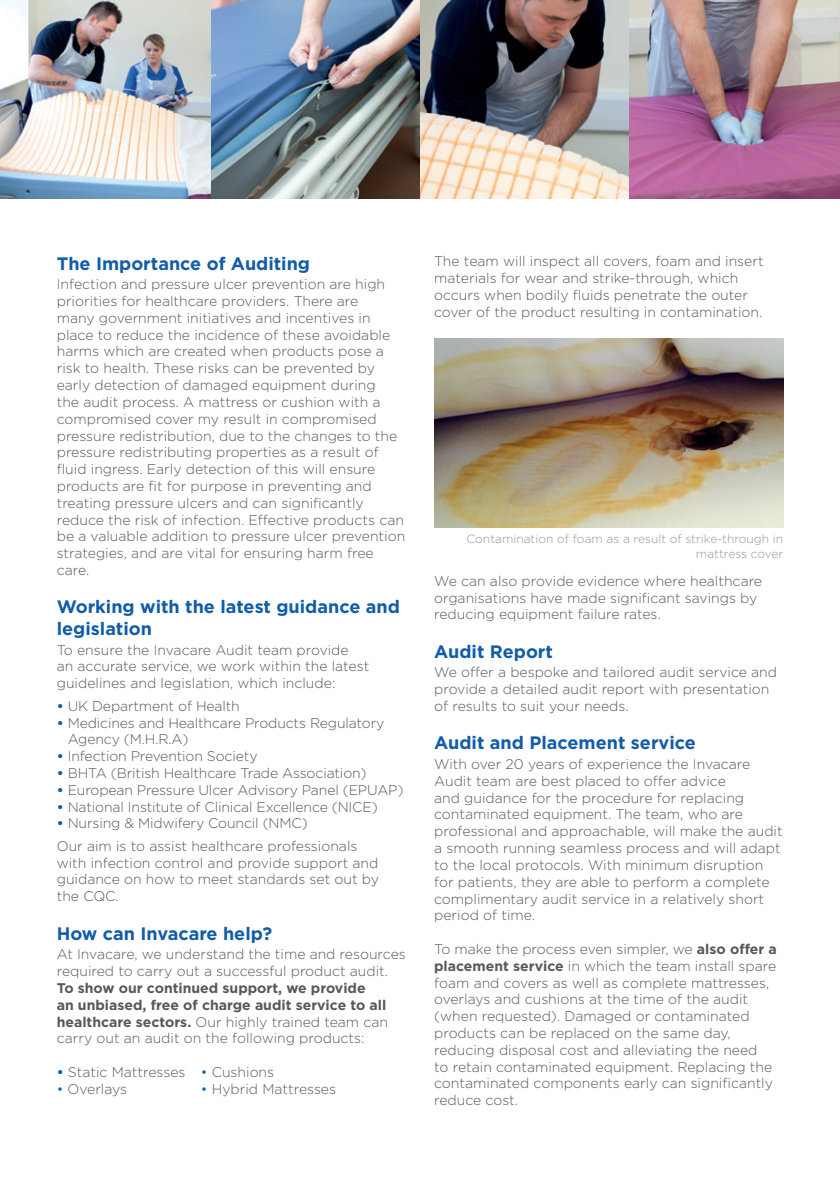
<style>
.page{position:relative;width:840px;height:1191px;background:#fff}
.page>*{position:absolute;margin:0;border:0;box-sizing:border-box;transform-origin:0 0}
.t1{font:700 18px/21.6px "Gotham";color:#115da9}
.t2{font:300 14px/16.8px "Gotham";color:#57585a}
.t3{font:300 12px/14.4px "Gotham";color:#939598;text-align:right}
.s1{font-weight:700;color:#115da9}
.s2{font-weight:700}
.s3{color:#115da9}
</style>
<div class="page">
<img style="left:0;top:0;width:839px;height:198px">
<img style="left:434px;top:338px;width:348px;height:190px">
<p class="t1" style="left:57px;top:252px;width:255px">The Importance of Auditing</p>
<p class="t2" style="left:57px;top:275px;width:350px">Infection and pressure ulcer prevention are high priorities for healthcare providers. There are<br>many government initiatives and incentives in place to reduce the incidence of these avoidable harms which are created when products pose a risk to health. These risks can be prevented by early detection of damaged equipment during<br>the audit process. A mattress or cushion with a compromised cover my result in compromised pressure redistribution, due to the changes to the pressure redistributing properties as a result of fluid ingress. Early detection of this will ensure products are fit for purpose in preventing and treating pressure ulcers and can significantly reduce the risk of infection. Effective products can be a valuable addition to pressure ulcer prevention strategies, and are vital for ensuring harm free care.</p>
<p class="t1" style="left:57px;top:596px;width:344px">Working with the latest guidance and legislation</p>
<p class="t2" style="left:57px;top:641px;width:314px">To ensure the Invacare Audit team provide<br>an accurate service, we work within the latest guidelines and legislation, which include:</p>
<p class="t2" style="left:57px;top:697px;width:184px"><span class="s1">•</span> UK Department of Health</p>
<p class="t2" style="left:68px;top:714px;width:318px;text-indent:-11px"><span class="s1">•</span> Medicines and Healthcare Products Regulatory<br>Agency (M.H.R.A)</p>
<p class="t2" style="left:57px;top:747px;width:202px"><span class="s1">•</span> Infection Prevention Society</p>
<p class="t2" style="left:57px;top:764px;width:311px"><span class="s1">•</span> BHTA (British Healthcare Trade Association)</p>
<p class="t2" style="left:57px;top:781px;width:348px"><span class="s1">•</span> European Pressure Ulcer Advisory Panel (EPUAP)</p>
<p class="t2" style="left:57px;top:798px;width:322px"><span class="s1">•</span> National Institute of Clinical Excellence (NICE)</p>
<p class="t2" style="left:57px;top:814px;width:252px"><span class="s1">•</span> Nursing &amp; Midwifery Council (NMC)</p>
<p class="t2" style="left:57px;top:837px;width:323px">Our aim is to assist healthcare professionals with infection control and provide support and guidance on how to meet standards set out by the CQC.</p>
<p class="t1" style="left:57px;top:922px;width:217px">How can Invacare help?</p>
<p class="t2" style="left:57px;top:945px;width:350px">At Invacare, we understand the time and resources required to carry out a successful product audit.<br><span class="s2">To show our continued support, we provide<br>an unbiased, free of charge audit service to all healthcare sectors.</span> Our highly trained team can carry out an audit on the following products:</p>
<p class="t2" style="left:57px;top:1063px;width:219px"><span class="s1">•</span> Static Mattresses <span class="s3">•</span> Cushions</p>
<p class="t2" style="left:57px;top:1080px;width:72px"><span class="s3">•</span> Overlays</p>
<p class="t2" style="left:201px;top:1080px;width:137px"><span class="s3">•</span> Hybrid Mattresses</p>
<p class="t2" style="left:434px;top:253px;width:331px">The team will inspect all covers, foam and insert materials for wear and strike-through, which occurs when bodily fluids penetrate the outer cover of the product resulting in contamination.</p>
<p class="t3" style="left:466px;top:531px;width:318px">Contamination of foam as a result of strike-through in mattress cover</p>
<p class="t2" style="left:434px;top:572px;width:329px">We can also provide evidence where healthcare organisations have made significant savings by reducing equipment failure rates.</p>
<p class="t1" style="left:434px;top:640px;width:120px">Audit Report</p>
<p class="t2" style="left:434px;top:663px;width:344px">We offer a bespoke and tailored audit service and provide a detailed audit report with presentation of results to suit your needs.</p>
<p class="t1" style="left:434px;top:732px;width:263px">Audit and Placement service</p>
<p class="t2" style="left:434px;top:755px;width:350px">With over 20 years of experience the Invacare Audit team are best placed to offer advice<br>and guidance for the procedure for replacing contaminated equipment. The team, who are professional and approachable, will make the audit a smooth running seamless process and will adapt to the local protocols. With minimum disruption for patients, they are able to perform a complete complimentary audit service in a relatively short period of time.</p>
<p class="t2" style="left:434px;top:940px;width:344px">To make the process even simpler, we <span class="s2">also offer a placement service</span> in which the team install spare foam and covers as well as complete mattresses, overlays and cushions at the time of the audit (when requested). Damaged or contaminated products can be replaced on the same day, reducing disposal cost and alleviating the need<br>to retain contaminated equipment. Replacing the contaminated components early can significantly reduce cost.</p>
</div>
